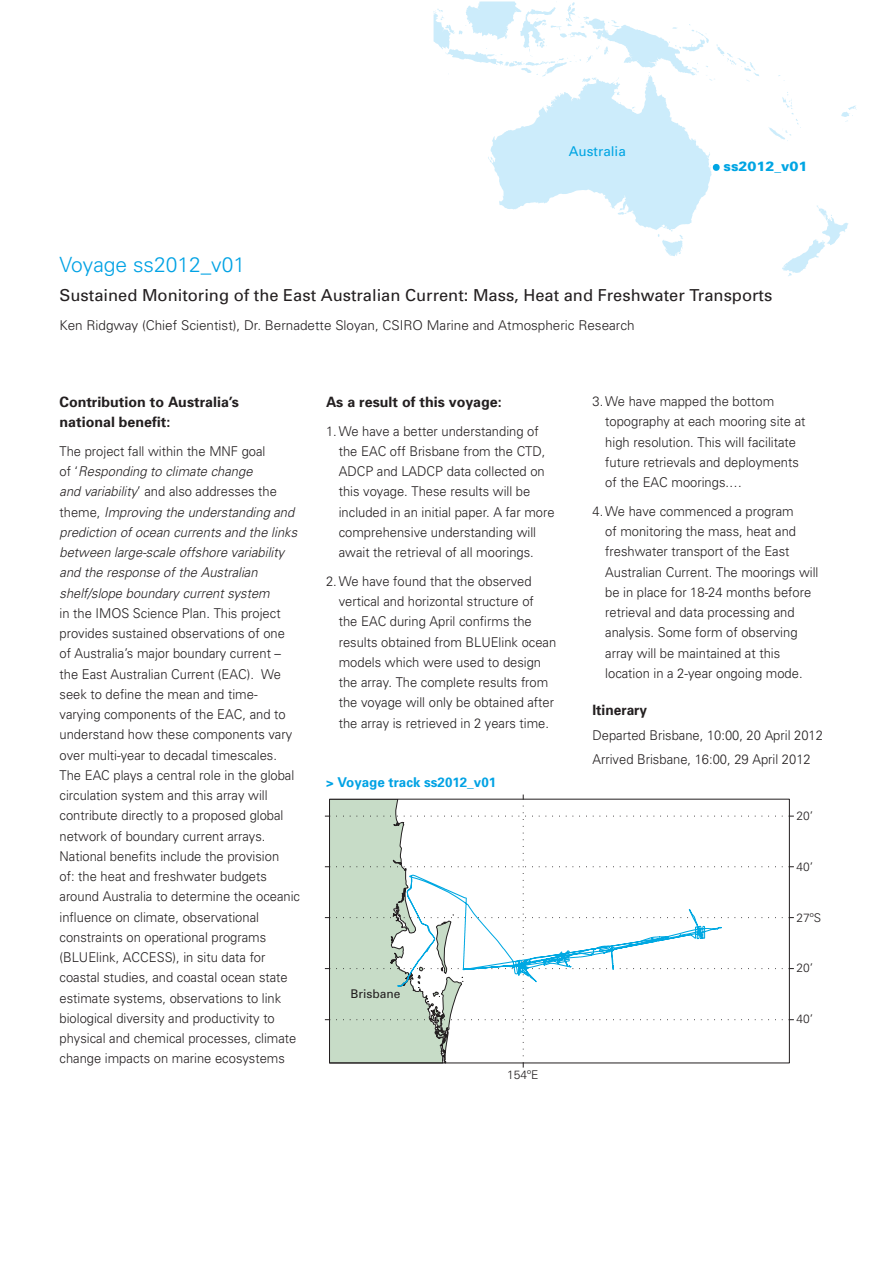
<style>
.page{position:relative;width:893px;height:1263px;background:#fff}
.page>*{position:absolute;margin:0;border:0;box-sizing:border-box;transform-origin:0 0}
.Voyage_number_headin{font:300 21px "Univers";color:#00a2e4}
.t1{font:16.5px "Univers";color:#231f20}
._5_heading_level{font:700 14.25px/20.2px "Univers";color:#231f20}
._5_heading_level-2{font:700 14.25px "Univers";color:#231f20;scale:.96 1}
.Body_Copy{font:300 13.5px/20.2px "Univers";color:#231f20;scale:.96 1}
.Bullets{font:300 13.5px/20.2px "Univers";color:#231f20;scale:.96 1}
.Body_Copy-2{font:300 13.5px "Univers";color:#231f20}
.t2{font:700 13.5px "Univers";color:#00a2e4}
.t3{font:900 13.5px "Univers";color:#00a5e3}
.t4{font:13.5px "Univers";color:#00a5e3}
.t5{font:300 12px "Univers";color:#231f20}
.t6{font:12px "Univers";color:#231f20}
.s1{font-style:italic}
</style>
<div class="page">
<svg style="left:721px;top:49px;width:135px;height:227px"></svg>
<svg style="left:434px;top:2px;width:287px;height:254px"></svg>
<svg style="left:325px;top:794px;width:469px;height:273px"></svg>
<p class="t4" style="left:569px;top:144px;width:59px">Australia</p>
<p class="t3" style="left:723px;top:158px;width:86px">ss2012_v01</p>
<p class="Voyage_number_headin" style="left:60px;top:252px;width:187px">Voyage ss2012_v01</p>
<p class="t1" style="left:60px;top:286px;width:714px">Sustained Monitoring of the East Australian Current: Mass, Heat and Freshwater Transports</p>
<p class="Body_Copy-2" style="left:60px;top:317px;width:577px">Ken Ridgway (Chief Scientist), Dr. Bernadette Sloyan, CSIRO Marine and Atmospheric Research</p>
<p class="_5_heading_level" style="left:60px;top:392px;width:181px">Contribution to Australia’s national benefit:</p>
<p class="Body_Copy" style="left:60px;top:441px;width:252px">The project fall within the MNF goal<br>of ‘<span class="s1">Responding to climate change<br>and variability</span>’ and also addresses the theme, <span class="s1">Improving the understanding and prediction of ocean currents and the links between large-scale offshore variability and the response of the Australian shelf/slope boundary current system<br></span>in the IMOS Science Plan. This project provides sustained observations of one<br>of Australia’s major boundary current – the East Australian Current (EAC). We seek to define the mean and time&shy;varying components of the EAC, and to understand how these components vary over multi-year to decadal timescales.<br>The EAC plays a central role in the global circulation system and this array will contribute directly to a proposed global network of boundary current arrays.<br>National benefits include the provision<br>of: the heat and freshwater budgets around Australia to determine the oceanic influence on climate, observational constraints on operational programs (BLUElink, ACCESS), in situ data for coastal studies, and coastal ocean state estimate systems, observations to link biological diversity and productivity to physical and chemical processes, climate change impacts on marine ecosystems</p>
<p class="_5_heading_level" style="left:326px;top:392px;width:177px">As a result of this voyage:</p>
<p class="Bullets" style="left:339px;top:421px;width:226px;text-indent:-13px">1.We have a better understanding of the EAC off Brisbane from the CTD, ADCP and LADCP data collected on this voyage. These results will be included in an initial paper. A far more comprehensive understanding will await the retrieval of all moorings.</p>
<p class="Bullets" style="left:339px;top:571px;width:228px;text-indent:-13px">2.We have found that the observed vertical and horizontal structure of<br>the EAC during April confirms the results obtained from BLUElink ocean models which were used to design the array. The complete results from the voyage will only be obtained after the array is retrieved in 2 years time.</p>
<p class="t2" style="left:326px;top:774px;width:172px">&gt; Voyage track ss2012_v01</p>
<p class="t6" style="left:351px;top:987px;width:52px">Brisbane</p>
<p class="t5" style="left:507px;top:1068px;width:33px">154ºE</p>
<p class="Bullets" style="left:605px;top:391px;width:210px;text-indent:-13px">3.We have mapped the bottom topography at each mooring site at high resolution. This will facilitate future retrievals and deployments of the EAC moorings.…</p>
<p class="Bullets" style="left:605px;top:501px;width:224px;text-indent:-13px">4.We have commenced a program<br>of monitoring the mass, heat and freshwater transport of the East Australian Current. The moorings will be in place for 18-24 months before retrieval and data processing and analysis. Some form of observing array will be maintained at this location in a 2-year ongoing mode.</p>
<p class="_5_heading_level-2" style="left:592px;top:701px;width:59px">Itinerary</p>
<p class="Body_Copy" style="left:592px;top:725px;width:242px">Departed Brisbane, 10:00, 20 April 2012</p>
<p class="Body_Copy" style="left:592px;top:749px;width:229px">Arrived Brisbane, 16:00, 29 April 2012</p>
<p class="t5" style="left:796px;top:809px;width:18px">20’</p>
<p class="t5" style="left:796px;top:859px;width:18px">40’</p>
<p class="t5" style="left:796px;top:911px;width:26px">27ºS</p>
<p class="t5" style="left:796px;top:961px;width:18px">20’</p>
<p class="t5" style="left:796px;top:1012px;width:18px">40’</p>
</div>
